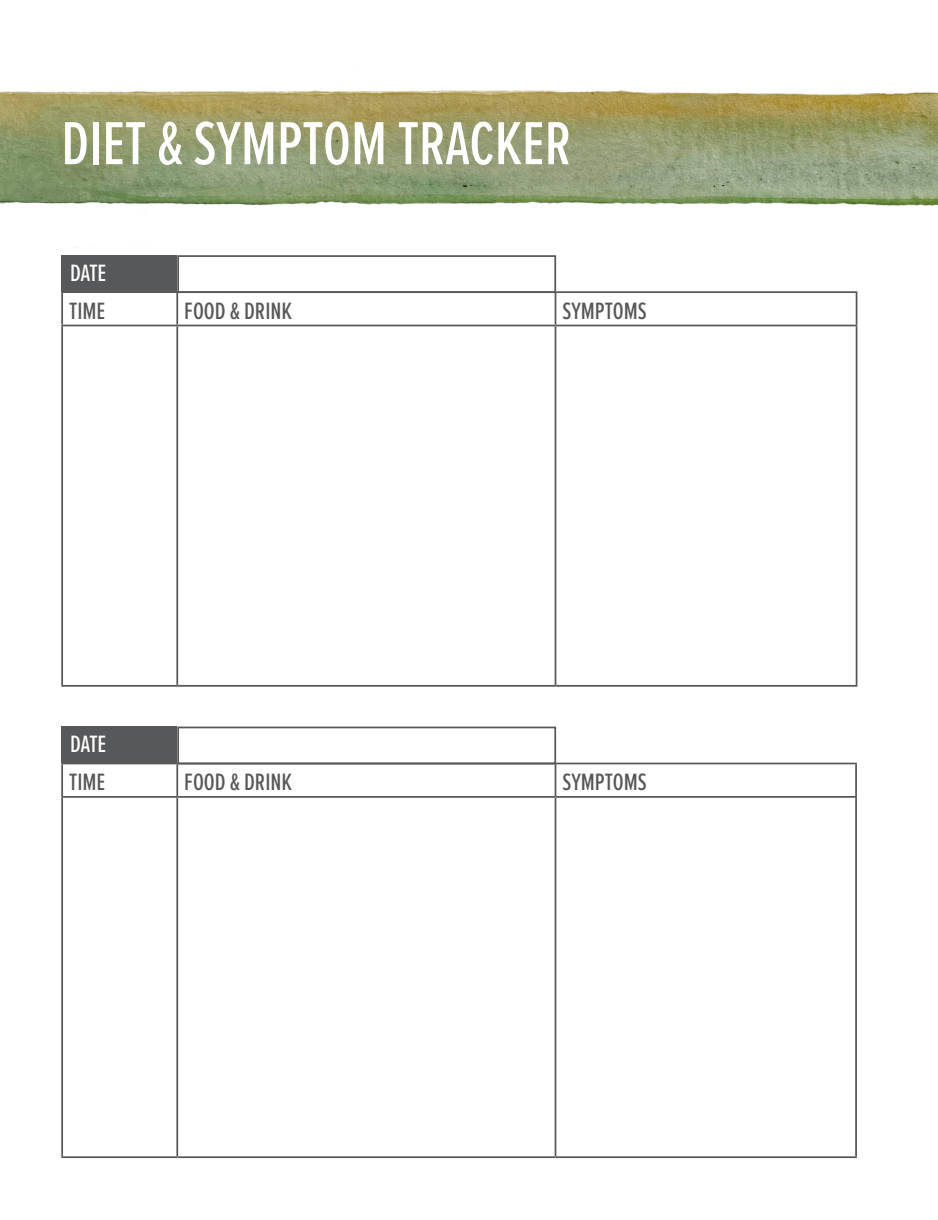
<style>
.page{position:relative;width:938px;height:1220px;background:#fff}
.page>*{position:absolute;margin:0;border:0;box-sizing:border-box;transform-origin:0 0}
.t1{font:500 63px "Proxima Nova Ex Cn";color:#fff}
.t2{font:500 24.5px "Proxima Nova Ex Cn";color:#57585a}
.t3{font:500 24.5px "Proxima Nova Ex Cn";letter-spacing:-.005em;color:#fff}
</style>
<div class="page">
<img style="left:0;top:90px;width:937px;height:116px">
<div style="left:61px;top:255px;width:116px;height:37px;background:#57585a"></div>
<hr style="left:176px;top:293px;width:2px;height:32px;background:#57585a">
<hr style="left:554px;top:293px;width:2px;height:32px;background:#57585a">
<hr style="left:61px;top:326px;width:2px;height:359px;background:#57585a">
<hr style="left:176px;top:326px;width:2px;height:359px;background:#57585a">
<hr style="left:554px;top:326px;width:2px;height:359px;background:#57585a">
<hr style="left:855px;top:326px;width:2px;height:359px;background:#57585a">
<hr style="left:61px;top:685px;width:116px;height:2px;background:#57585a">
<hr style="left:177px;top:685px;width:378px;height:2px;background:#57585a">
<hr style="left:555px;top:685px;width:302px;height:2px;background:#57585a">
<hr style="left:61px;top:291px;width:116px;height:2px;background:#57585a">
<hr style="left:61px;top:293px;width:2px;height:32px;background:#57585a">
<hr style="left:555px;top:291px;width:302px;height:2px;background:#57585a">
<hr style="left:855px;top:293px;width:2px;height:32px;background:#57585a">
<hr style="left:61px;top:325px;width:116px;height:1px;background:#57585a">
<hr style="left:177px;top:325px;width:378px;height:1px;background:#57585a">
<hr style="left:555px;top:325px;width:302px;height:1px;background:#57585a">
<div style="left:177px;top:255px;width:379px;height:38px;border:2px solid #57585a"></div>
<div style="left:61px;top:726px;width:116px;height:37px;background:#57585a"></div>
<hr style="left:176px;top:764px;width:2px;height:32px;background:#57585a">
<hr style="left:554px;top:764px;width:2px;height:32px;background:#57585a">
<hr style="left:61px;top:798px;width:2px;height:358px;background:#57585a">
<hr style="left:176px;top:798px;width:2px;height:358px;background:#57585a">
<hr style="left:554px;top:798px;width:2px;height:358px;background:#57585a">
<hr style="left:855px;top:798px;width:1px;height:358px;background:#57585a">
<hr style="left:61px;top:1156px;width:116px;height:2px;background:#57585a">
<hr style="left:177px;top:1156px;width:378px;height:2px;background:#57585a">
<hr style="left:555px;top:1156px;width:301px;height:2px;background:#57585a">
<hr style="left:61px;top:762px;width:116px;height:2px;background:#57585a">
<hr style="left:61px;top:764px;width:2px;height:32px;background:#57585a">
<hr style="left:555px;top:762px;width:301px;height:2px;background:#57585a">
<hr style="left:855px;top:764px;width:1px;height:32px;background:#57585a">
<hr style="left:61px;top:796px;width:116px;height:2px;background:#57585a">
<hr style="left:177px;top:796px;width:378px;height:2px;background:#57585a">
<hr style="left:555px;top:796px;width:301px;height:2px;background:#57585a">
<div style="left:177px;top:726px;width:379px;height:38px;border:2px solid #57585a"></div>
<p class="t1" style="left:61px;top:97px;width:511px">DIET &amp; SYMPTOM TRACKER</p>
<p class="t3" style="left:70px;top:255px;width:38px">DATE</p>
<p class="t2" style="left:69px;top:292px;width:38px">TIME</p>
<p class="t2" style="left:184px;top:292px;width:109px">FOOD &amp; DRINK</p>
<p class="t2" style="left:562px;top:292px;width:86px">SYMPTOMS</p>
<p class="t3" style="left:70px;top:726px;width:38px">DATE</p>
<p class="t2" style="left:69px;top:764px;width:38px">TIME</p>
<p class="t2" style="left:184px;top:764px;width:109px">FOOD &amp; DRINK</p>
<p class="t2" style="left:562px;top:764px;width:86px">SYMPTOMS</p>
</div>
